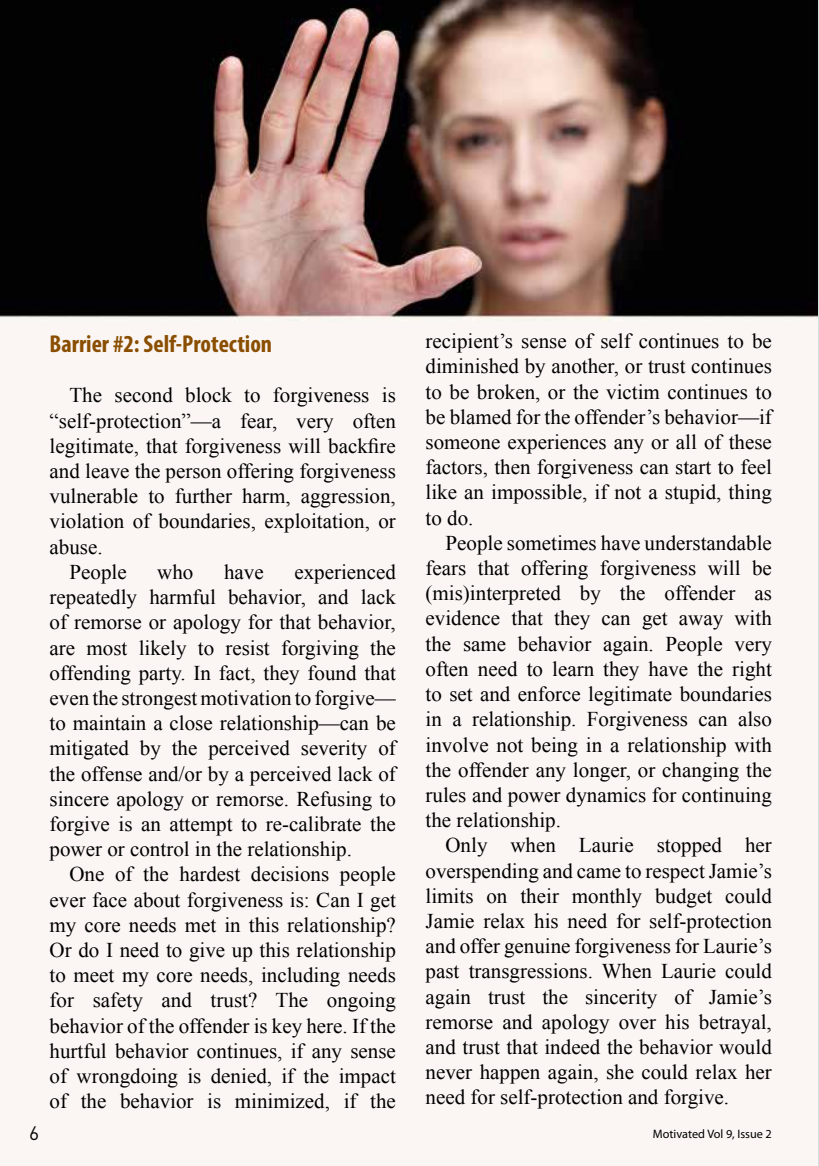
<style>
.page{position:relative;width:819px;height:1166px;background:#fff}
.page>*{position:absolute;margin:0;border:0;box-sizing:border-box;transform-origin:0 0}
.t1{font:700 condensed 24.5px "Myriad Pro";color:#8a4e00}
.t2{font:21px/25.2px "Times New Roman";color:#000;text-align:justify}
.t3{font:19.25px "DIN Pro";color:#000}
.t4{font:12.25px "Myriad Pro";color:#000}
</style>
<div class="page">
<img style="left:0;top:0;width:818px;height:1166px">
<hr style="left:818px;top:0;width:1px;height:1166px;background:#d0e0e1">
<p class="t1" style="left:50px;top:329px;width:224px">Barrier #2: Self-Protection</p>
<p class="t2" style="left:69px;top:382px;width:328px">The second block to forgiveness is</p>
<p class="t2" style="left:50px;top:408px;width:348px">“self-protection”—a fear, very often</p>
<p class="t2" style="left:50px;top:433px;width:348px">legitimate, that forgiveness will backfire</p>
<p class="t2" style="left:50px;top:458px;width:348px">and leave the person offering forgiveness</p>
<p class="t2" style="left:50px;top:483px;width:348px">vulnerable to further harm, aggression,</p>
<p class="t2" style="left:50px;top:508px;width:348px">violation of boundaries, exploitation, or</p>
<p class="t2" style="left:50px;top:534px;width:55px">abuse.</p>
<p class="t2" style="left:69px;top:559px;width:59px">People</p>
<p class="t2" style="left:157px;top:559px;width:38px">who</p>
<p class="t2" style="left:224px;top:559px;width:41px">have</p>
<p class="t2" style="left:50px;top:559px;width:348px;text-indent:245px">experienced repeatedly harmful behavior, and lack of remorse or apology for that behavior, are most likely to resist forgiving the offending party. In fact, they found that even the strongest motivation to forgive— to maintain a close relationship—can be mitigated by the perceived severity of the offense and/or by a perceived lack of sincere apology or remorse. Refusing to forgive is an attempt to re-calibrate the power or control in the relationship.</p>
<p class="t2" style="left:50px;top:861px;width:348px;text-indent:20px">One of the hardest decisions people ever face about forgiveness is: Can I get my core needs met in this relationship?<br>Or do I need to give up this relationship to meet my core needs, including needs for safety and trust? The ongoing behavior of the offender is key here. If the hurtful behavior continues, if any sense of wrongdoing is denied, if the impact of the behavior is minimized, if the</p>
<p class="t2" style="left:425px;top:328px;width:348px">recipient’s sense of self continues to be diminished by another, or trust continues to be broken, or the victim continues to be blamed for the offender’s behavior—if someone experiences any or all of these factors, then forgiveness can start to feel like an impossible, if not a stupid, thing to do.</p>
<p class="t2" style="left:425px;top:530px;width:348px;text-indent:20px">People sometimes have understandable fears that offering forgiveness will be (mis)interpreted by the offender as evidence that they can get away with the same behavior again. People very often need to learn they have the right to set and enforce legitimate boundaries in a relationship. Forgiveness can also involve not being in a relationship with the offender any longer, or changing the rules and power dynamics for continuing the relationship.</p>
<p class="t2" style="left:425px;top:832px;width:348px;text-indent:20px">Only when Laurie stopped her overspending and came to respect Jamie’s limits on their monthly budget could Jamie relax his need for self-protection and offer genuine forgiveness for Laurie’s past transgressions. When Laurie could again trust the sincerity of Jamie’s remorse and apology over his betrayal, and trust that indeed the behavior would never happen again, she could relax her need for self-protection and forgive.</p>
<p class="t3" style="left:29px;top:1119px;width:12px">6</p>
<p class="t4" style="left:652px;top:1126px;width:120px">Motivated Vol 9, Issue 2</p>
</div>
